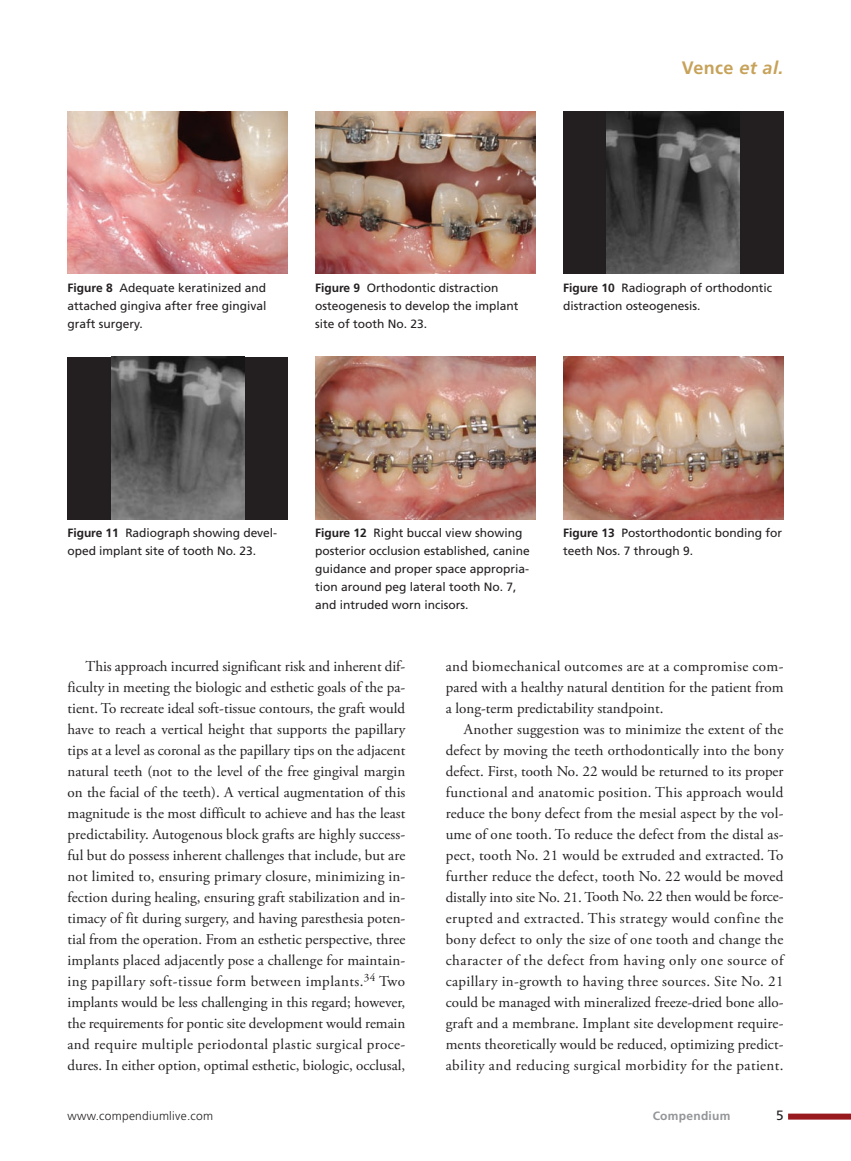
<style>
.page{position:relative;width:851px;height:1161px;background:#fff}
.page>*{position:absolute;margin:0;border:0;box-sizing:border-box;transform-origin:0 0}
.t1{font:700 18px "Frutiger LT Std";letter-spacing:.02em;color:#c7a259}
.t2{font:15px/21px "Adobe Garamond Pro";color:#231f20;text-align:justify}
.t3{font:13.5px "Frutiger LT Std";color:#231f20}
.t4{font:12px/18px "Frutiger LT Std";color:#231f20}
.t5{font:300 12px "Frutiger LT Std";letter-spacing:.02em;color:#231f20}
.t6{font:700 12px "Frutiger LT Std";letter-spacing:.02em;color:#939598}
.s1{font-style:italic}
.s2{font-weight:700}
</style>
<div class="page">
<div style="left:788px;top:1114px;width:62px;height:6px;background:#981a1e"></div>
<img style="left:68px;top:111px;width:220px;height:163px">
<img style="left:315px;top:111px;width:220px;height:163px">
<div style="left:563px;top:111px;width:220px;height:163px;background:#231f20"></div>
<img style="left:606px;top:111px;width:133px;height:163px">
<div style="left:68px;top:357px;width:220px;height:162px;background:#231f20"></div>
<img style="left:111px;top:357px;width:133px;height:162px">
<img style="left:315px;top:357px;width:220px;height:162px">
<img style="left:563px;top:357px;width:220px;height:162px">
<p class="t1" style="left:682px;top:61px;width:103px">Vence <span class="s1">et al.</span></p>
<p class="t4" style="left:68px;top:280px;width:200px;text-align:justify"><span class="s2">Figure 8</span> Adequate keratinized and attached gingiva after free gingival graft surgery.</p>
<p class="t4" style="left:315px;top:280px;width:205px"><span class="s2">Figure 9</span> Orthodontic distraction osteogenesis to develop the implant site of tooth No. 23.</p>
<p class="t4" style="left:563px;top:280px;width:211px"><span class="s2">Figure 10</span> Radiograph of orthodontic distraction osteogenesis.</p>
<p class="t4" style="left:68px;top:525px;width:211px"><span class="s2">Figure 11</span> Radiograph showing devel&shy;oped implant site of tooth No. 23.</p>
<p class="t4" style="left:315px;top:525px;width:216px"><span class="s2">Figure 12</span> Right buccal view showing posterior occlusion established, canine guidance and proper space appropria&shy;tion around peg lateral tooth No. 7, and intruded worn incisors.</p>
<p class="t4" style="left:563px;top:525px;width:221px"><span class="s2">Figure 13</span> Postorthodontic bonding for teeth Nos. 7 through 9.</p>
<p class="t2" style="left:67px;top:657px;width:339px;text-indent:18px">This approach incurred significant risk and inherent dif&shy;ficulty in meeting the biologic and esthetic goals of the pa&shy;tient. To recreate ideal soft-tissue contours, the graft would have to reach a vertical height that supports the papillary tips at a level as coronal as the papillary tips on the adjacent natural teeth (not to the level of the free gingival margin on the facial of the teeth). A vertical augmentation of this magnitude is the most difficult to achieve and has the least predictability. Autogenous block grafts are highly success&shy;ful but do possess inherent challenges that include, but are not limited to, ensuring primary closure, minimizing in&shy;fection during healing, ensuring graft stabilization and in&shy;timacy of fit during surgery, and having paresthesia poten&shy;tial from the operation. From an esthetic perspective, three implants placed adjacently pose a challenge for maintain&shy;ing papillary soft-tissue form between implants.<sup>34</sup> Two implants would be less challenging in this regard; however, the requirements for pontic site development would remain and require multiple periodontal plastic surgical proce&shy;dures. In either option, optimal esthetic, biologic, occlusal,</p>
<p class="t2" style="left:446px;top:657px;width:339px">and biomechanical outcomes are at a compromise com&shy;pared with a healthy natural dentition for the patient from a long-term predictability standpoint.</p>
<p class="t2" style="left:446px;top:720px;width:339px;text-indent:18px">Another suggestion was to minimize the extent of the defect by moving the teeth orthodontically into the bony defect. First, tooth No. 22 would be returned to its proper functional and anatomic position. This approach would reduce the bony defect from the mesial aspect by the vol&shy;ume of one tooth. To reduce the defect from the distal as&shy;pect, tooth No. 21 would be extruded and extracted. To further reduce the defect, tooth No. 22 would be moved distally into site No. 21. Tooth No. 22 then would be force&shy;erupted and extracted. This strategy would confine the bony defect to only the size of one tooth and change the character of the defect from having only one source of capillary in-growth to having three sources. Site No. 21 could be managed with mineralized freeze-dried bone allo&shy;graft and a membrane. Implant site development require&shy;ments theoretically would be reduced, optimizing predict&shy;ability and reducing surgical morbidity for the patient.</p>
<p class="t5" style="left:68px;top:1111px;width:147px">www.compendiumlive.com</p>
<p class="t6" style="left:652px;top:1111px;width:79px">Compendium</p>
<p class="t3" style="left:776px;top:1110px;width:9px">5</p>
</div>
